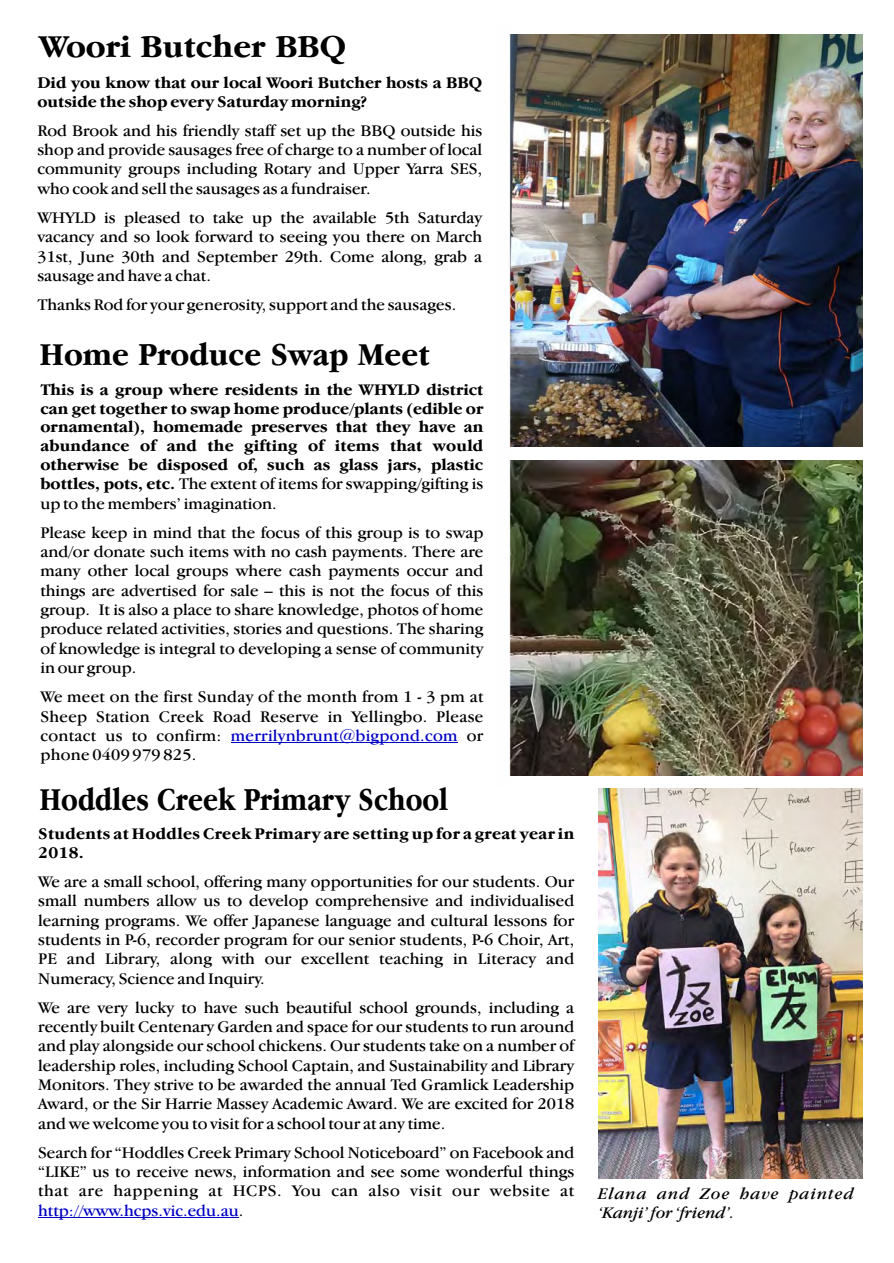
<style>
.page{position:relative;width:894px;height:1263px;background:#fff}
.page>*{position:absolute;margin:0;border:0;box-sizing:border-box;transform-origin:0 0}
.t1{font:700 33px "Garamond IT Cby BT";color:#000;scale:.84 1}
.t2{font:700 33px "Garamond IT Cby BT";color:#000;scale:.95 1}
.t3{font:700 33px "Garamond IT Cby BT";color:#000}
.t4{font:16.8px/19.4px "Garamond IT Cby BT";color:#000;text-align:justify}
.t5{font:700 16.8px/18.9px "Garamond IT Cby BT";color:#000}
.t6{font:700 16.8px/18.8px "Garamond IT Cby BT";letter-spacing:.02em;color:#000}
.t7{font:italic 16.8px/19.2px "Garamond IT Cby BT";letter-spacing:.06em;color:#000}
.t8{font:16.8px "Garamond IT Cby BT";letter-spacing:.015em;color:#0000c4}
.s1{font-weight:400}
.s2{color:#0000c4}
</style>
<div class="page">
<hr style="left:231px;top:742px;width:227px;height:1px;background:#0000c4">
<hr style="left:38px;top:1217px;width:201px;height:1px;background:#0000c4">
<img style="left:598px;top:789px;width:265px;height:390px">
<img style="left:510px;top:461px;width:353px;height:315px">
<img style="left:510px;top:34px;width:353px;height:412px">
<div style="left:497px;top:23px;width:13px;height:763px;background:#fefefe;border:1px solid #fefefe"></div>
<h1 class="t3" style="left:39px;top:34px;width:309px">Woori Butcher BBQ</h1>
<p class="t5" style="left:37px;top:75px;width:446px">Did you know that our local Woori Butcher hosts a BBQ outside the shop every Saturday morning?</p>
<p class="t4" style="left:37px;top:122px;width:446px">Rod Brook and his friendly staff set up the BBQ outside his shop and provide sausages free of charge to a number of local community groups including Rotary and Upper Yarra SES, who cook and sell the sausages as a fundraiser.</p>
<p class="t4" style="left:37px;top:209px;width:446px">WHYLD is pleased to take up the available 5th Saturday vacancy and so look forward to seeing you there on March 31st, June 30th and September 29th. Come along, grab a sausage and have a chat.</p>
<p class="t4" style="left:37px;top:296px;width:420px">Thanks Rod for your generosity, support and the sausages.</p>
<h1 class="t2" style="left:39px;top:342px;width:412px">Home Produce Swap Meet</h1>
<p class="t5" style="left:40px;top:382px;width:445px;text-align:justify">This is a group where residents in the WHYLD district can get together to swap home produce/plants (edible or ornamental), homemade preserves that they have an abundance of and the gifting of items that would otherwise be disposed of, such as glass jars, plastic bottles, pots, etc. <span class="s1">The extent of items for swapping/gifting is up to the members’ imagination.</span></p>
<p class="t4" style="left:40px;top:524px;width:445px">Please keep in mind that the focus of this group is to swap and/or donate such items with no cash payments. There are many other local groups where cash payments occur and things are advertised for sale – this is not the focus of this group. It is also a place to share knowledge, photos of home produce related activities, stories and questions. The sharing of knowledge is integral to developing a sense of community in our group.</p>
<p class="t4" style="left:40px;top:689px;width:445px">We meet on the first Sunday of the month from 1 - 3 pm at Sheep Station Creek Road Reserve in Yellingbo. Please contact us to confirm:</p>
<p class="t8" style="left:231px;top:729px;width:228px">merrilynbrunt@bigpond.com</p>
<p class="t4" style="left:467px;top:727px;width:18px">or</p>
<p class="t4" style="left:40px;top:747px;width:157px">phone 0409 979 825.</p>
<h1 class="t1" style="left:39px;top:787px;width:488px">Hoddles Creek Primary School</h1>
<p class="t6" style="left:38px;top:826px;width:538px">Students at Hoddles Creek Primary are setting up for a great year in<br>2018.</p>
<p class="t4" style="left:38px;top:873px;width:538px">We are a small school, offering many opportunities for our students. Our small numbers allow us to develop comprehensive and individualised learning programs. We offer Japanese language and cultural lessons for students in P-6, recorder program for our senior students, P-6 Choir, Art, PE and Library, along with our excellent teaching in Literacy and Numeracy, Science and Inquiry.</p>
<p class="t4" style="left:38px;top:999px;width:538px">We are very lucky to have such beautiful school grounds, including a recently built Centenary Garden and space for our students to run around and play alongside our school chickens. Our students take on a number of leadership roles, including School Captain, and Sustainability and Library Monitors. They strive to be awarded the annual Ted Gramlick Leadership Award, or the Sir Harrie Massey Academic Award. We are excited for 2018 and we welcome you to visit for a school tour at any time.</p>
<p class="t4" style="left:38px;top:1144px;width:538px">Search for “Hoddles Creek Primary School Noticeboard” on Facebook and “LIKE” us to receive news, information and see some wonderful things that are happening at HCPS. You can also visit our website at <span class="s2">http://www.hcps.vic.edu.au</span>.</p>
<p class="t7" style="left:598px;top:1183px;width:257px">Elana and Zoe have painted ‘Kanji’ for ‘friend’.</p>
</div>
